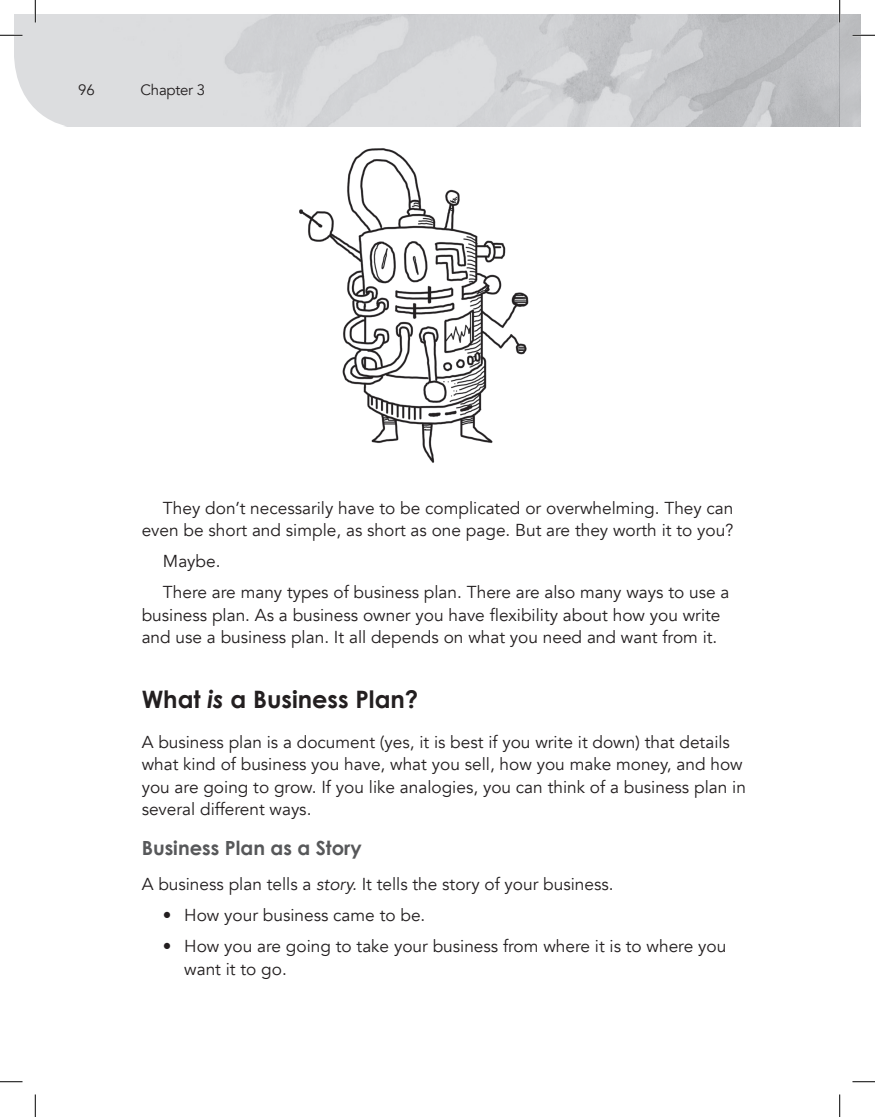
<style>
.page{position:relative;width:875px;height:1117px;background:#fff}
.page>*{position:absolute;margin:0;border:0;box-sizing:border-box;transform-origin:0 0}
.t1{font:700 24px "Century Gothic";color:#231f20}
.t2{font:700 19.5px "Century Gothic";color:#57585a}
.TX{font:17.25px/22.5px "Avenir";color:#231f20}
.TX1{font:17.25px/22.5px "Avenir";color:#231f20;text-align:right}
.t3{font:15px "Avenir";letter-spacing:-.015em;color:#231f20}
.s1{font-style:italic}
</style>
<div class="page">
<img style="left:67px;top:14px;width:793px;height:112px">
<img style="left:299px;top:148px;width:230px;height:315px">
<hr style="left:852px;top:34px;width:22px;height:2px;background:#fff">
<hr style="left:838px;top:0;width:2px;height:23px;background:#fff">
<svg style="left:852px;top:35px;width:22px;height:1px"></svg>
<svg style="left:0;top:1081px;width:22px;height:1px"></svg>
<svg style="left:852px;top:1081px;width:22px;height:1px"></svg>
<svg style="left:0;top:0;width:67px;height:127px"></svg>
<svg style="left:35px;top:1094px;width:1px;height:22px"></svg>
<svg style="left:839px;top:0;width:1px;height:23px"></svg>
<svg style="left:839px;top:1094px;width:1px;height:22px"></svg>
<p class="t3" style="left:78px;top:81px;width:18px">96</p>
<p class="t3" style="left:140px;top:81px;width:66px">Chapter 3</p>
<p class="TX1" style="left:142px;top:496px;width:593px">They don’t necessarily have to be complicated or overwhelming. They can even be short and simple, as short as one page. But are they worth it to you?</p>
<p class="TX1" style="left:163px;top:550px;width:59px">Maybe.</p>
<p class="TX1" style="left:142px;top:581px;width:589px;text-align:left;text-indent:21px">There are many types of business plan. There are also many ways to use a business plan. As a business owner you have flexibility about how you write and use a business plan. It all depends on what you need and want from it.</p>
<h1 class="t1" style="left:142px;top:681px;width:278px">What <span class="s1">is</span> a Business Plan?</h1>
<p class="TX" style="left:142px;top:730px;width:605px">A business plan is a document (yes, it is best if you write it down) that details what kind of business you have, what you sell, how you make money, and how you are going to grow. If you like analogies, you can think of a business plan in several different ways.</p>
<h2 class="t2" style="left:142px;top:832px;width:221px">Business Plan as a Story</h2>
<p class="TX" style="left:142px;top:873px;width:473px">A business plan tells a <span class="s1">story.</span> It tells the story of your business.</p>
<p class="TX" style="left:163px;top:904px;width:264px">• How your business came to be.</p>
<p class="TX" style="left:184px;top:935px;width:543px;text-indent:-21px">• How you are going to take your business from where it is to where you want it to go.</p>
</div>
